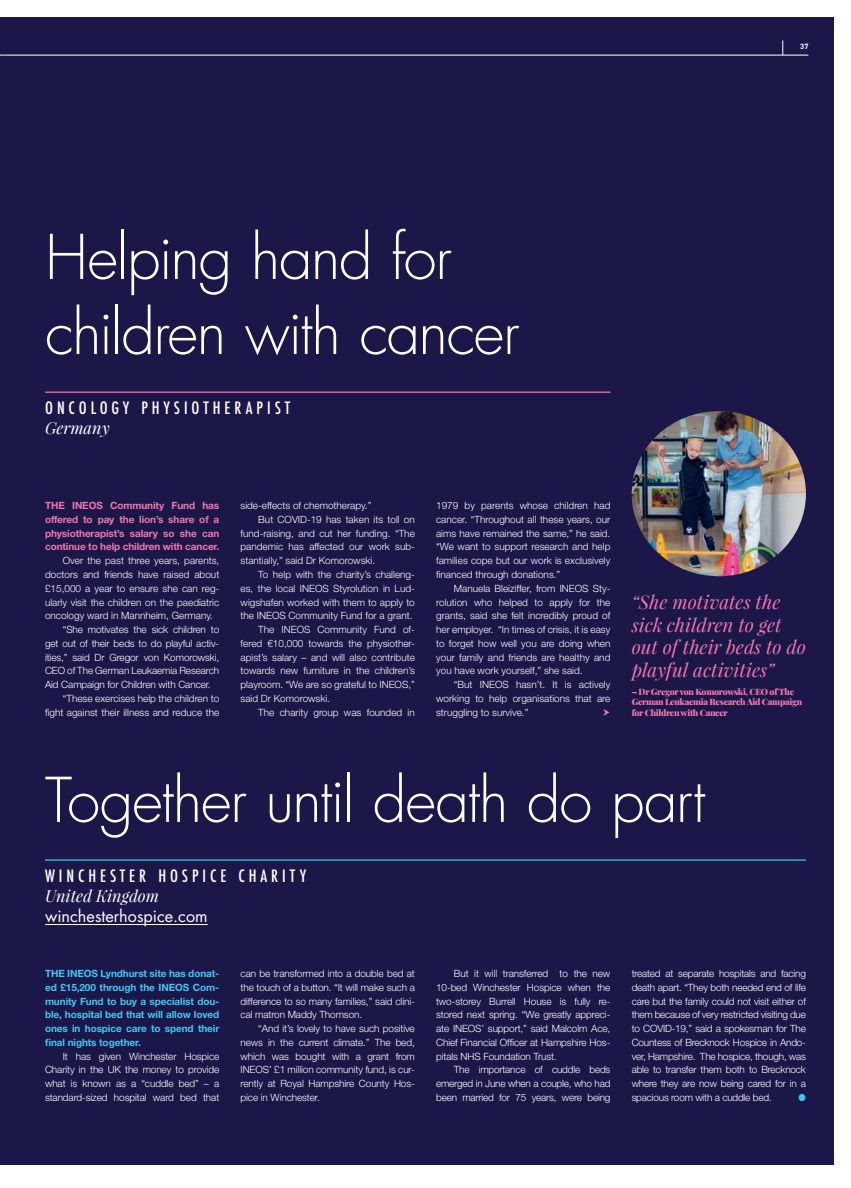
<style>
.page{position:relative;width:851px;height:1188px;background:#fff}
.page>*{position:absolute;margin:0;border:0;box-sizing:border-box;transform-origin:0 0}
.t1{font:300 60px/75px "Futura LT";letter-spacing:-.025em;color:#fff}
.t2{font:italic 18.75px/22.5px "Playfair Display";color:#f176ae}
.t3{font:500 18.75px "Futura PT Cond";letter-spacing:.21em;color:#fff}
.t4{font:16.25px "Futura LT";color:#fff}
.t5{font:italic 16.25px "Playfair Display";color:#fff}
.t6{font:300 10px/13.8px "Helvetica Neue LT";color:#fff;text-align:justify}
.t7{font:700 10px/13.8px "Helvetica Neue LT";letter-spacing:-.01em;color:#40c7f4;text-align:justify}
.t8{font:700 10px/13.8px "Helvetica Neue LT";letter-spacing:-.01em;color:#f176ae;text-align:justify}
.t9{font:10px "Zapf Dingbats ITC";color:#40c7f4;scale:.93 1}
.t10{font:900 8.75px/10.5px "Playfair Display";letter-spacing:-.03em;color:#f176ae}
.t11{font:700 7.5px "FFDIN";color:#fff}
</style>
<div class="page">
<div style="left:0;top:18px;width:833px;height:1146px;background:#1b1748"></div>
<hr style="left:45px;top:391px;width:565px;height:1px;background:#f176ae">
<hr style="left:45px;top:859px;width:760px;height:1px;background:#40c7f4">
<hr style="left:45px;top:923px;width:163px;height:1px;background:#fff">
<img style="left:631px;top:411px;width:174px;height:165px">
<svg style="left:782px;top:40px;width:1px;height:15px"></svg>
<hr style="left:5px;top:55px;width:803px;height:1px;background:#fff">
<p class="t11" style="left:800px;top:42px;width:10px">37</p>
<h1 class="t1" style="left:45px;top:221px;width:476px">Helping hand for children with cancer</h1>
<h2 class="t3" style="left:45px;top:396px;width:246px">ONCOLOGY PHYSIOTHERAPIST</h2>
<h3 class="t5" style="left:45px;top:417px;width:66px">Germany</h3>
<p class="t8" style="left:45px;top:498px;width:176px">THE INEOS Community Fund has offered to pay the lion’s share of a physiotherapist’s salary so she can continue to help children with cancer.</p>
<p class="t6" style="left:63px;top:553px;width:158px">Over the past three years, parents,</p>
<p class="t6" style="left:45px;top:567px;width:176px">doctors and friends have raised about</p>
<p class="t6" style="left:45px;top:581px;width:176px">£15,000 a year to ensure she can reg-</p>
<p class="t6" style="left:45px;top:594px;width:176px">ularly visit the children on the paediatric</p>
<p class="t6" style="left:45px;top:608px;width:169px">oncology ward in Mannheim, Germany.</p>
<p class="t6" style="left:63px;top:622px;width:158px">“She motivates the sick children to</p>
<p class="t6" style="left:45px;top:636px;width:176px">get out of their beds to do playful activ-</p>
<p class="t6" style="left:45px;top:649px;width:176px">ities,” said Dr Gregor von Komorowski,</p>
<p class="t6" style="left:45px;top:663px;width:176px">CEO of The German Leukaemia Research</p>
<p class="t6" style="left:45px;top:677px;width:167px">Aid Campaign for Children with Cancer.</p>
<p class="t6" style="left:63px;top:691px;width:158px">“These exercises help the children to</p>
<p class="t6" style="left:45px;top:704px;width:176px">fight against their illness and reduce the</p>
<p class="t6" style="left:240px;top:498px;width:132px">side-effects of chemotherapy.”</p>
<p class="t6" style="left:258px;top:512px;width:158px">But COVID-19 has taken its toll on</p>
<p class="t6" style="left:240px;top:526px;width:176px">fund-raising, and cut her funding. “The</p>
<p class="t6" style="left:240px;top:539px;width:176px">pandemic has affected our work sub-</p>
<p class="t6" style="left:240px;top:553px;width:136px">stantially,” said Dr Komorowski.</p>
<p class="t6" style="left:258px;top:567px;width:158px">To help with the charity’s challeng-</p>
<p class="t6" style="left:240px;top:581px;width:176px">es, the local INEOS Styrolution in Lud-</p>
<p class="t6" style="left:240px;top:594px;width:176px">wigshafen worked with them to apply to</p>
<p class="t6" style="left:240px;top:608px;width:173px">the INEOS Community Fund for a grant.</p>
<p class="t6" style="left:258px;top:622px;width:158px">The INEOS Community Fund of-</p>
<p class="t6" style="left:240px;top:636px;width:176px">fered €10,000 towards the physiother-</p>
<p class="t6" style="left:240px;top:649px;width:176px">apist’s salary – and will also contribute</p>
<p class="t6" style="left:240px;top:663px;width:176px">towards new furniture in the children’s</p>
<p class="t6" style="left:240px;top:677px;width:176px">playroom. “We are so grateful to INEOS,”</p>
<p class="t6" style="left:240px;top:691px;width:91px">said Dr Komorowski.</p>
<p class="t6" style="left:258px;top:704px;width:158px">The charity group was founded in</p>
<p class="t6" style="left:436px;top:498px;width:176px">1979 by parents whose children had cancer. “Throughout all these years, our aims have remained the same,” he said. “We want to support research and help families cope but our work is exclusively financed through donations.”</p>
<p class="t6" style="left:436px;top:581px;width:176px;text-indent:18px">Manuela Bleiziffer, from INEOS Sty&shy;rolution who helped to apply for the grants, said she felt incredibly proud of her employer. “In times of crisis, it is easy to forget how well you are doing when your family and friends are healthy and you have work yourself,” she said.</p>
<p class="t6" style="left:436px;top:677px;width:176px;text-indent:18px">“But INEOS hasn’t. It is actively working to help organisations that are struggling to survive.”</p>
<h2 class="t2" style="left:631px;top:590px;width:176px">“She motivates the sick children to get out of their beds to do playful activities”</h2>
<p class="t10" style="left:631px;top:685px;width:172px">– Dr Gregor von Komorowski, CEO of The<br>German Leukaemia Research Aid Campaign for Children with Cancer</p>
<h1 class="t1" style="left:45px;top:764px;width:661px">Together until death do part</h1>
<h2 class="t3" style="left:45px;top:864px;width:262px">WINCHESTER HOSPICE CHARITY</h2>
<h3 class="t5" style="left:45px;top:884px;width:116px">United Kingdom</h3>
<h3 class="t4" style="left:45px;top:905px;width:164px">winchesterhospice.com</h3>
<p class="t7" style="left:45px;top:966px;width:176px">THE INEOS Lyndhurst site has donat&shy;ed £15,200 through the INEOS Com&shy;munity Fund to buy a specialist dou&shy;ble, hospital bed that will allow loved ones in hospice care to spend their final nights together.</p>
<p class="t6" style="left:45px;top:1048px;width:176px;text-indent:18px">It has given Winchester Hospice Charity in the UK the money to provide what is known as a “cuddle bed” – a standard-sized hospital ward bed that</p>
<p class="t6" style="left:240px;top:966px;width:176px">can be transformed into a double bed at the touch of a button. “It will make such a difference to so many families,” said clini&shy;cal matron Maddy Thomson.</p>
<p class="t6" style="left:240px;top:1021px;width:176px;text-indent:18px">“And it’s lovely to have such positive news in the current climate.” The bed, which was bought with a grant from INEOS’ £1 million community fund, is cur&shy;rently at Royal Hampshire County Hos&shy;pice in Winchester.</p>
<p class="t6" style="left:436px;top:966px;width:176px;text-indent:18px">But it will transferred to the new 10-bed Winchester Hospice when the two-storey Burrell House is fully re&shy;stored next spring. “We greatly appreci&shy;ate INEOS’ support,” said Malcolm Ace, Chief Financial Officer at Hampshire Hos&shy;pitals NHS Foundation Trust.</p>
<p class="t6" style="left:436px;top:1062px;width:176px;text-indent:18px">The importance of cuddle beds emerged in June when a couple, who had been married for 75 years, were being</p>
<p class="t6" style="left:631px;top:966px;width:176px">treated at separate hospitals and facing death apart. “They both needed end of life care but the family could not visit either of them because of very restricted visiting due to COVID-19,” said a spokesman for The Countess of Brecknock Hospice in Ando&shy;ver, Hampshire. The hospice, though, was able to transfer them both to Brecknock where they are now being cared for in a spacious room with a cuddle bed.</p>
<p class="t9" style="left:798px;top:1092px;width:9px">●</p>
</div>
